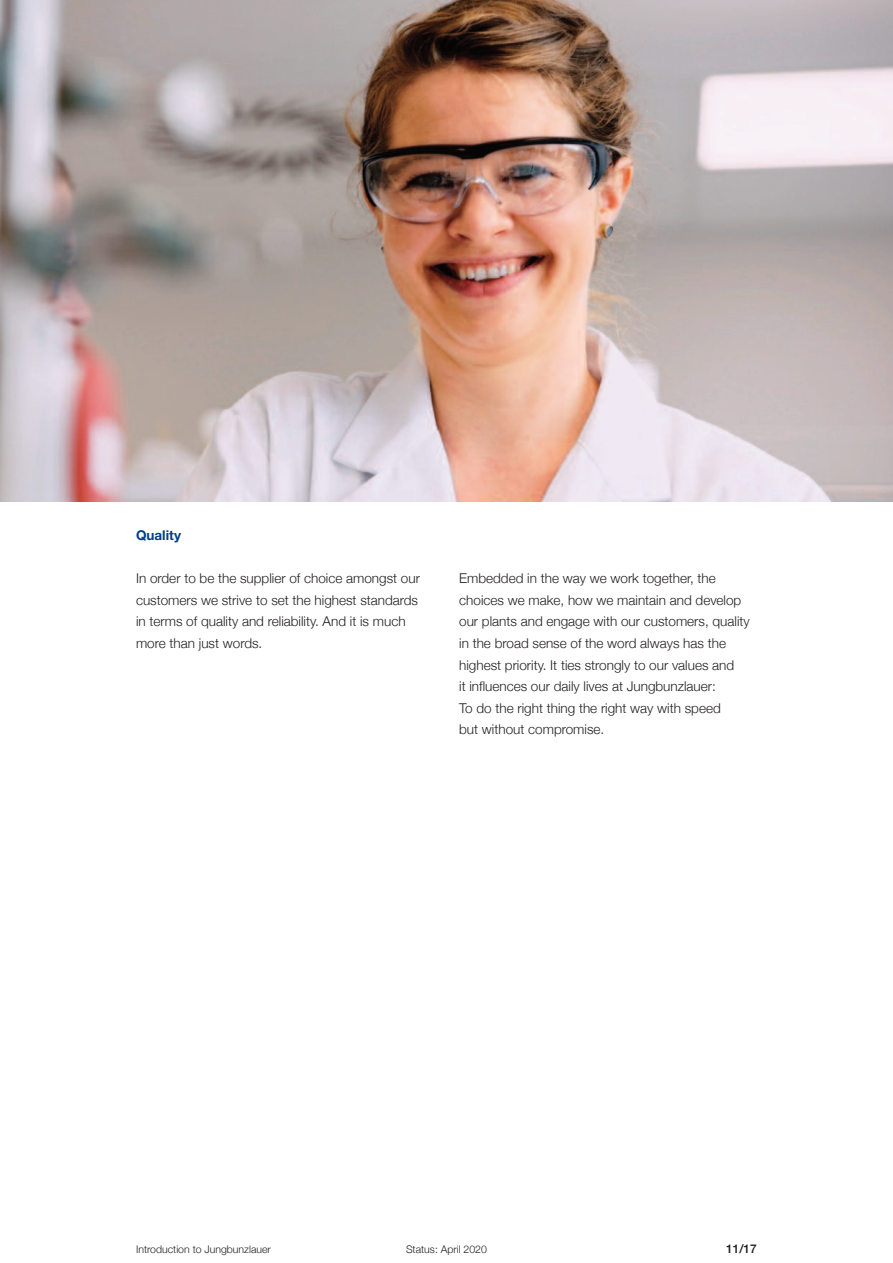
<style>
.page{position:relative;width:893px;height:1263px;background:#fff}
.page>*{position:absolute;margin:0;border:0;box-sizing:border-box;transform-origin:0 0}
.t1{font:300 13.5px/21.6px "Helvetica Neue";color:#231f20}
.t2{font:700 13.5px "Helvetica Neue";color:#014086}
.t3{font:500 12px "Helvetica Neue";color:#231f20}
.t4{font:300 10.5px "Helvetica Neue";color:#231f20}
</style>
<div class="page">
<img style="left:0;top:0;width:893px;height:502px">
<p class="t2" style="left:136px;top:530px;width:46px">Quality</p>
<p class="t1" style="left:136px;top:567px;width:285px">In order to be the supplier of choice amongst our customers we strive to set the highest standards in terms of quality and reliability. And it is much more than just words.</p>
<p class="t1" style="left:459px;top:567px;width:292px">Embedded in the way we work together, the choices we make, how we maintain and develop our plants and engage with our customers, quality in the broad sense of the word always has the highest priority. It ties strongly to our values and<br>it influences our daily lives at Jungbunzlauer:<br>To do the right thing the right way with speed<br>but without compromise.</p>
<p class="t4" style="left:136px;top:1243px;width:136px">Introduction to Jungbunzlauer</p>
<p class="t4" style="left:406px;top:1243px;width:82px">Status: April 2020</p>
<p class="t3" style="left:726px;top:1241px;width:32px">11/17</p>
</div>
